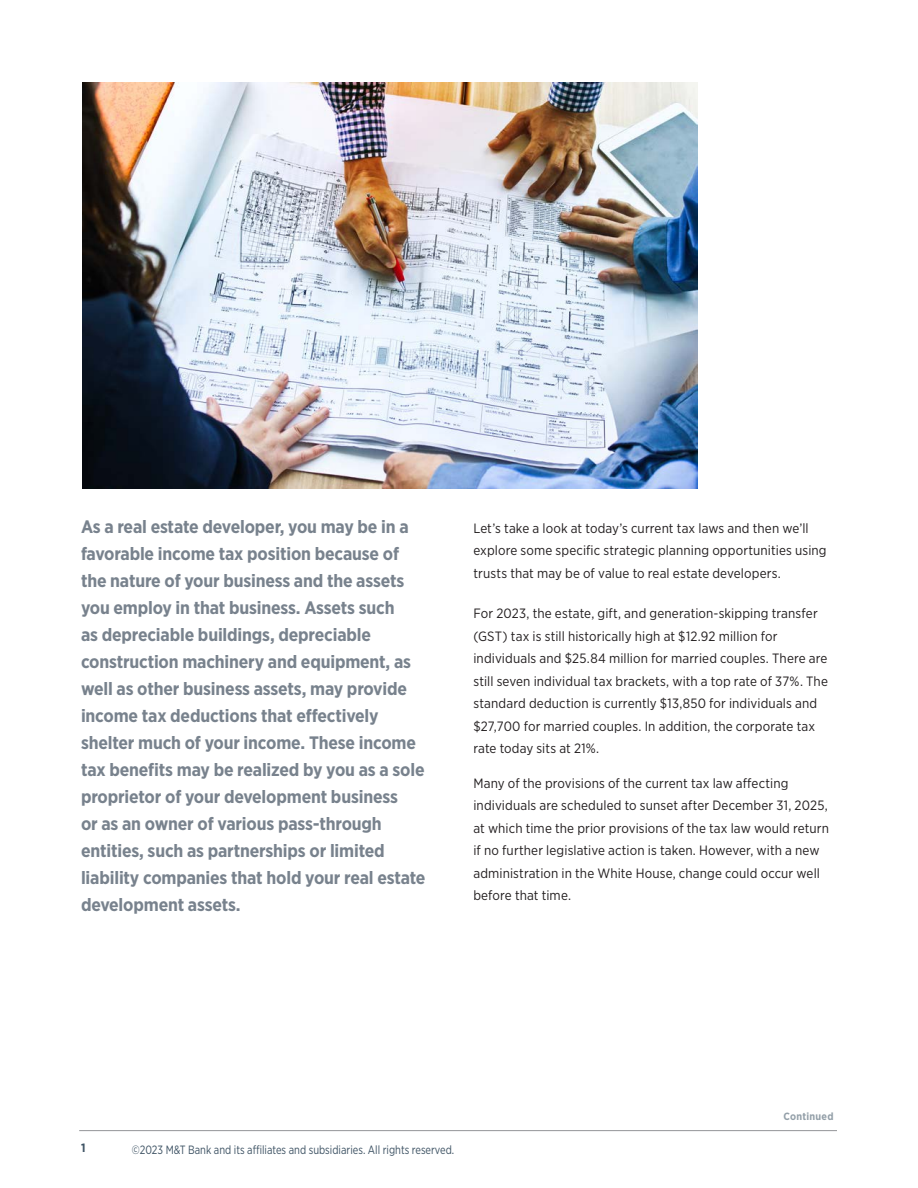
<style>
.page{position:relative;width:918px;height:1188px;background:#fff}
.page>*{position:absolute;margin:0;border:0;box-sizing:border-box;transform-origin:0 0}
.t1{font:700 18px/27px "Gotham Narrow";letter-spacing:-.01em;color:#78828d}
.Body__article{font:13.5px/22.5px "Gotham Narrow";letter-spacing:.01em;color:#231f20}
.t2{font:12px "Gotham Narrow";color:#3e5364;scale:.9 1}
.t3{font:700 12px "Gotham Narrow";color:#3e5364}
.footnotes{font:700 10.5px "Gotham Narrow";letter-spacing:.025em;color:#94a0a9}
</style>
<div class="page">
<hr style="left:79px;top:1130px;width:758px;height:1px;background:#939598">
<img style="left:82px;top:83px;width:615px;height:405px">
<p class="t1" style="left:81px;top:513px;width:346px">As a real estate developer, you may be in a favorable income tax position because of the nature of your business and the assets you employ in that business. Assets such<br>as depreciable buildings, depreciable construction machinery and equipment, as well as other business assets, may provide income tax deductions that effectively shelter much of your income. These income tax benefits may be realized by you as a sole proprietor of your development business<br>or as an owner of various pass-through entities, such as partnerships or limited liability companies that hold your real estate development assets.</p>
<p class="Body__article" style="left:473px;top:517px;width:355px">Let’s take a look at today’s current tax laws and then we’ll explore some specific strategic planning opportunities using trusts that may be of value to real estate developers.</p>
<p class="Body__article" style="left:473px;top:602px;width:356px">For 2023, the estate, gift, and generation-skipping transfer (GST) tax is still historically high at $12.92 million for individuals and $25.84 million for married couples. There are still seven individual tax brackets, with a top rate of 37%. The standard deduction is currently $13,850 for individuals and $27,700 for married couples. In addition, the corporate tax rate today sits at 21%.</p>
<p class="Body__article" style="left:473px;top:772px;width:357px">Many of the provisions of the current tax law affecting individuals are scheduled to sunset after December 31, 2025, at which time the prior provisions of the tax law would return if no further legislative action is taken. However, with a new administration in the White House, change could occur well before that time.</p>
<p class="t3" style="left:81px;top:1140px;width:6px">1</p>
<p class="t2" style="left:132px;top:1142px;width:360px">©2023 M&amp;T Bank and its affiliates and subsidiaries. All rights reserved.</p>
<p class="footnotes" style="left:783px;top:1110px;width:52px">Continued</p>
</div>
